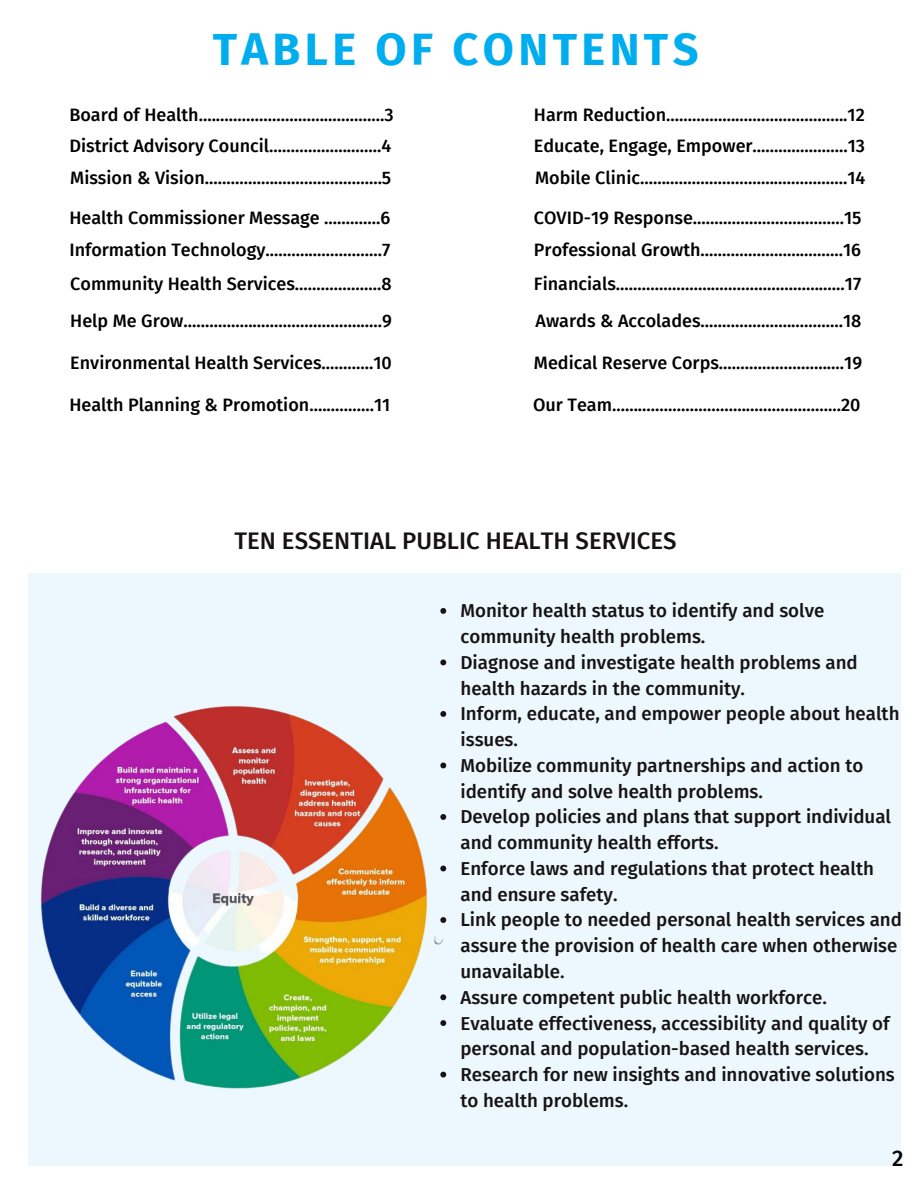
<style>
.page{position:relative;width:918px;height:1188px;background:#fff}
.page>*{position:absolute;margin:0;border:0;box-sizing:border-box;transform-origin:0 0}
.t1{font:700 45.15px "Fira Sans";letter-spacing:.095em;color:#00adef}
.t2{font:500 24px "Fira Sans";color:#161213}
.t3{font:500 22.5px "Fira Sans";color:#000}
.t4{font:500 18.75px/25.8px "Fira Sans";color:#161213}
.t5{font:500 18px "Fira Sans";color:#000}
</style>
<div class="page">
<div style="left:28px;top:573px;width:873px;height:593px;background:#ecf8fd"></div>
<img style="left:40px;top:706px;width:407px;height:383px">
<svg style="left:440px;top:608px;width:6px;height:6px"></svg>
<svg style="left:440px;top:660px;width:6px;height:5px"></svg>
<svg style="left:440px;top:711px;width:6px;height:6px"></svg>
<svg style="left:440px;top:763px;width:6px;height:5px"></svg>
<svg style="left:440px;top:814px;width:6px;height:6px"></svg>
<svg style="left:440px;top:866px;width:6px;height:5px"></svg>
<svg style="left:440px;top:917px;width:6px;height:6px"></svg>
<svg style="left:440px;top:994px;width:6px;height:6px"></svg>
<svg style="left:440px;top:1020px;width:6px;height:6px"></svg>
<svg style="left:440px;top:1072px;width:6px;height:6px"></svg>
<p class="t1" style="left:213px;top:23px;width:487px">TABLE OF CONTENTS</p>
<p class="t5" style="left:69px;top:104px;width:326px">Board of Health...........................................3</p>
<p class="t5" style="left:69px;top:136px;width:324px">District Advisory Council..........................4</p>
<p class="t5" style="left:70px;top:167px;width:323px">Mission &amp; Vision.........................................5</p>
<p class="t5" style="left:69px;top:207px;width:322px">Health Commissioner Message .............6</p>
<p class="t5" style="left:69px;top:239px;width:322px">Information Technology...........................7</p>
<p class="t5" style="left:70px;top:273px;width:323px">Community Health Services....................8</p>
<p class="t5" style="left:70px;top:310px;width:323px">Help Me Grow..............................................9</p>
<p class="t5" style="left:70px;top:353px;width:323px">Environmental Health Services............10</p>
<p class="t5" style="left:69px;top:394px;width:322px">Health Planning &amp; Promotion...............11</p>
<p class="t5" style="left:534px;top:104px;width:332px">Harm Reduction..........................................12</p>
<p class="t5" style="left:534px;top:136px;width:333px">Educate, Engage, Empower......................13</p>
<p class="t5" style="left:535px;top:167px;width:332px">Mobile Clinic................................................14</p>
<p class="t5" style="left:534px;top:207px;width:329px">COVID-19 Response...................................15</p>
<p class="t5" style="left:534px;top:239px;width:329px">Professional Growth.................................16</p>
<p class="t5" style="left:534px;top:273px;width:329px">Financials.....................................................17</p>
<p class="t5" style="left:536px;top:310px;width:327px">Awards &amp; Accolades.................................18</p>
<p class="t5" style="left:534px;top:353px;width:330px">Medical Reserve Corps.............................19</p>
<p class="t5" style="left:533px;top:394px;width:329px">Our Team.....................................................20</p>
<p class="t2" style="left:234px;top:527px;width:444px">TEN ESSENTIAL PUBLIC HEALTH SERVICES</p>
<p class="t4" style="left:460px;top:598px;width:365px">Monitor health status to identify and solve community health problems.</p>
<p class="t4" style="left:460px;top:650px;width:399px">Diagnose and investigate health problems and health hazards in the community.</p>
<p class="t4" style="left:460px;top:701px;width:441px">Inform, educate, and empower people about health issues.</p>
<p class="t4" style="left:460px;top:753px;width:404px">Mobilize community partnerships and action to identify and solve health problems.</p>
<p class="t4" style="left:460px;top:804px;width:432px">Develop policies and plans that support individual and community health efforts.</p>
<p class="t4" style="left:460px;top:856px;width:415px">Enforce laws and regulations that protect health and ensure safety.</p>
<p class="t4" style="left:460px;top:907px;width:443px">Link people to needed personal health services and assure the provision of health care when otherwise unavailable.</p>
<p class="t4" style="left:460px;top:985px;width:368px">Assure competent public health workforce.</p>
<p class="t4" style="left:460px;top:1010px;width:431px">Evaluate effectiveness, accessibility and quality of personal and population-based health services.</p>
<p class="t4" style="left:460px;top:1062px;width:436px">Research for new insights and innovative solutions to health problems.</p>
<p class="t3" style="left:892px;top:1145px;width:13px">2</p>
</div>
